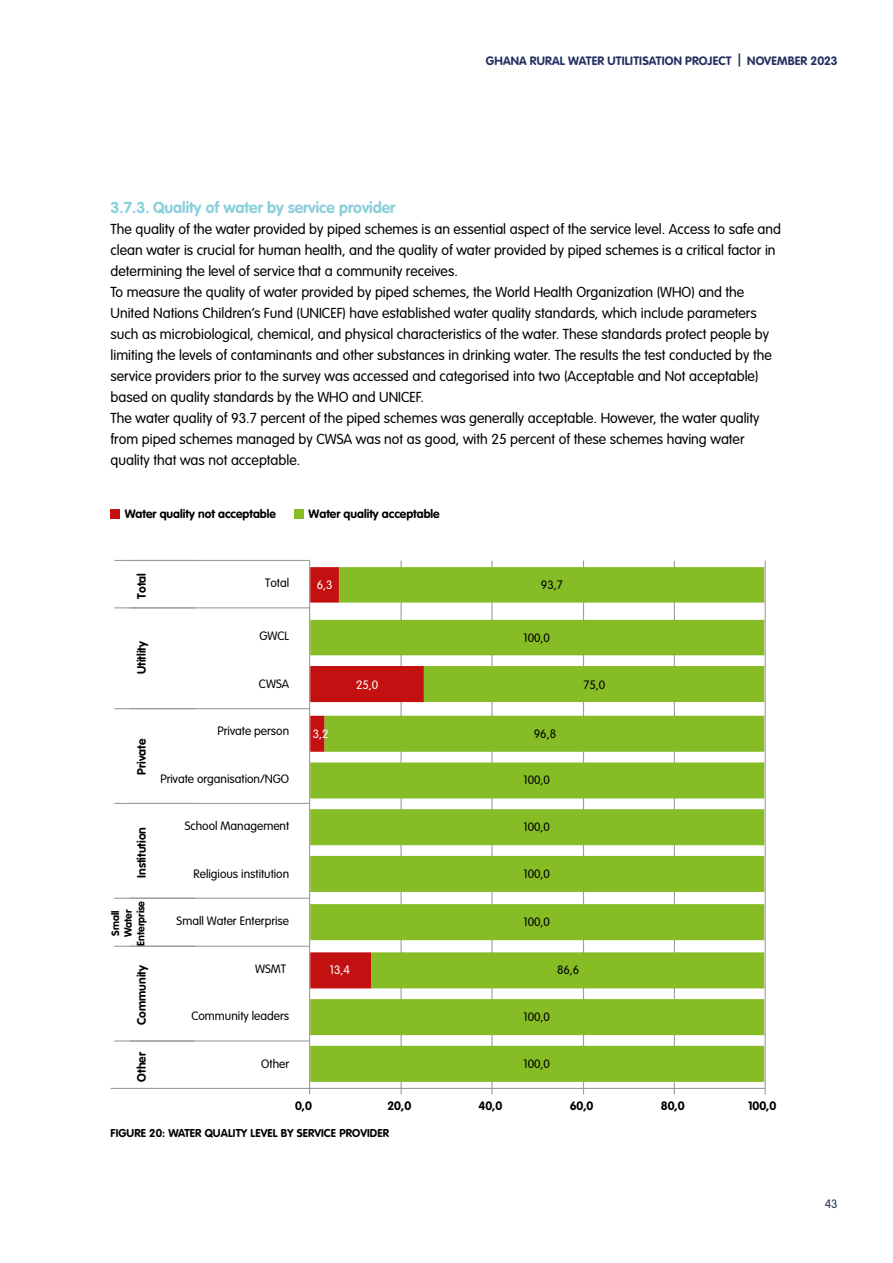
<style>
.page{position:relative;width:893px;height:1263px;background:#fff}
.page>*{position:absolute;margin:0;border:0;box-sizing:border-box;transform-origin:0 0}
.subparagraaf{font:700 15.75px "VAG Rounded Std";color:#8acfda}
.body{font:300 14.25px/21px "VAG Rounded Std";color:#000}
.t1{font:300 12px "VAG Rounded Std";color:#000}
.t2{font:700 12px "VAG Rounded Std";color:#000}
.t3{font:700 12px "VAG Rounded Std";letter-spacing:.015em;color:#233060}
.t4{font:300 12px "VAG Rounded Std";color:#fff}
.t5{font:300 12px "VAG Rounded Std";color:#233060}
.bijschriften{font:700 11.25px "VAG Rounded Std";letter-spacing:.01em;color:#000}
.t6{font:700 10.5px/12.6px "VAG Rounded Std";color:#000;text-align:center}
</style>
<div class="page">
<div style="left:111px;top:509px;width:9px;height:10px;background:#c31011"></div>
<div style="left:294px;top:509px;width:10px;height:10px;background:#86bc25"></div>
<hr style="left:401px;top:560px;width:1px;height:534px;background:#9d9d9c">
<hr style="left:491px;top:560px;width:1px;height:534px;background:#9d9d9c">
<hr style="left:583px;top:560px;width:1px;height:534px;background:#9d9d9c">
<hr style="left:674px;top:560px;width:1px;height:534px;background:#9d9d9c">
<hr style="left:765px;top:560px;width:1px;height:534px;background:#9d9d9c">
<hr style="left:309px;top:560px;width:1px;height:534px;background:#9d9d9c">
<hr style="left:130px;top:1040px;width:180px;height:1px;background:#9d9d9c">
<hr style="left:130px;top:946px;width:180px;height:1px;background:#9d9d9c">
<hr style="left:130px;top:898px;width:180px;height:1px;background:#9d9d9c">
<hr style="left:130px;top:803px;width:180px;height:1px;background:#9d9d9c">
<hr style="left:130px;top:708px;width:180px;height:1px;background:#9d9d9c">
<hr style="left:130px;top:607px;width:180px;height:1px;background:#9d9d9c">
<hr style="left:130px;top:560px;width:180px;height:1px;background:#9d9d9c">
<hr style="left:111px;top:1088px;width:654px;height:1px;background:#9d9d9c">
<hr style="left:114px;top:1040px;width:81px;height:1px;background:#9d9d9c">
<hr style="left:114px;top:946px;width:81px;height:1px;background:#9d9d9c">
<hr style="left:114px;top:898px;width:81px;height:1px;background:#9d9d9c">
<hr style="left:114px;top:803px;width:81px;height:1px;background:#9d9d9c">
<hr style="left:114px;top:708px;width:81px;height:1px;background:#9d9d9c">
<hr style="left:114px;top:607px;width:81px;height:1px;background:#9d9d9c">
<hr style="left:114px;top:560px;width:81px;height:1px;background:#9d9d9c">
<svg style="left:310px;top:567px;width:454px;height:515px;fill:#86bc25"></svg>
<p class="t3" style="left:486px;top:53px;width:353px">GHANA RURAL WATER UTILITISATION PROJECT | NOVEMBER 2023</p>
<h3 class="subparagraaf" style="left:111px;top:198px;width:286px">3.7.3. Quality of water by service provider</h3>
<p class="body" style="left:111px;top:219px;width:672px">The quality of the water provided by piped schemes is an essential aspect of the service level. Access to safe and clean water is crucial for human health, and the quality of water provided by piped schemes is a critical factor in determining the level of service that a community receives.</p>
<p class="body" style="left:111px;top:282px;width:663px">To measure the quality of water provided by piped schemes, the World Health Organization (WHO) and the United Nations Children’s Fund (UNICEF) have established water quality standards, which include parameters such as microbiological, chemical, and physical characteristics of the water. These standards protect people by limiting the levels of contaminants and other substances in drinking water. The results the test conducted by the service providers prior to the survey was accessed and categorised into two (Acceptable and Not acceptable) based on quality standards by the WHO and UNICEF.</p>
<p class="body" style="left:111px;top:408px;width:650px">The water quality of 93.7 percent of the piped schemes was generally acceptable. However, the water quality from piped schemes managed by CWSA was not as good, with 25 percent of these schemes having water quality that was not acceptable.</p>
<p class="t2" style="left:125px;top:507px;width:153px">Water quality not acceptable</p>
<p class="t2" style="left:309px;top:507px;width:133px">Water quality acceptable</p>
<p class="t2" style="left:135px;top:598px;width:27px;rotate:-90deg">Total</p>
<p class="t1" style="left:265px;top:576px;width:26px">Total</p>
<p class="t4" style="left:317px;top:578px;width:17px">6,3</p>
<p class="t1" style="left:541px;top:578px;width:23px">93,7</p>
<p class="t2" style="left:135px;top:674px;width:34px;rotate:-90deg">Utitlity</p>
<p class="t1" style="left:259px;top:629px;width:31px">GWCL</p>
<p class="t1" style="left:523px;top:631px;width:28px">100,0</p>
<p class="t1" style="left:259px;top:677px;width:32px">CWSA</p>
<p class="t4" style="left:356px;top:677px;width:24px">25,0</p>
<p class="t1" style="left:583px;top:677px;width:23px">75,0</p>
<p class="t2" style="left:135px;top:774px;width:37px;rotate:-90deg">Private</p>
<p class="t1" style="left:218px;top:724px;width:73px">Private person</p>
<p class="t1" style="left:160px;top:772px;width:130px">Private organisation/NGO</p>
<p class="t4" style="left:313px;top:727px;width:17px">3,2</p>
<p class="t1" style="left:534px;top:727px;width:24px">96,8</p>
<p class="t1" style="left:523px;top:773px;width:28px">100,0</p>
<p class="t2" style="left:135px;top:878px;width:52px;rotate:-90deg">Institution</p>
<p class="t1" style="left:185px;top:819px;width:106px">School Management</p>
<p class="t1" style="left:194px;top:866px;width:97px">Religious institution</p>
<p class="t1" style="left:523px;top:820px;width:28px">100,0</p>
<p class="t1" style="left:523px;top:867px;width:28px">100,0</p>
<p class="t6" style="left:110px;top:946px;width:46px;rotate:-90deg">Small<br>Water<br>Enterprise</p>
<p class="t1" style="left:177px;top:914px;width:114px">Small Water Enterprise</p>
<p class="t1" style="left:523px;top:915px;width:28px">100,0</p>
<p class="t2" style="left:135px;top:1025px;width:61px;rotate:-90deg">Community</p>
<p class="t1" style="left:255px;top:962px;width:33px">WSMT</p>
<p class="t1" style="left:191px;top:1009px;width:99px">Community leaders</p>
<p class="t4" style="left:330px;top:963px;width:22px">13,4</p>
<p class="t1" style="left:557px;top:963px;width:24px">86,6</p>
<p class="t1" style="left:523px;top:1010px;width:28px">100,0</p>
<p class="t2" style="left:135px;top:1081px;width:31px;rotate:-90deg">Other</p>
<p class="t1" style="left:261px;top:1057px;width:29px">Other</p>
<p class="t1" style="left:523px;top:1057px;width:28px">100,0</p>
<p class="t2" style="left:295px;top:1098px;width:18px">0,0</p>
<p class="t2" style="left:387px;top:1098px;width:25px">20,0</p>
<p class="t2" style="left:478px;top:1098px;width:25px">40,0</p>
<p class="t2" style="left:570px;top:1098px;width:25px">60,0</p>
<p class="t2" style="left:661px;top:1098px;width:25px">80,0</p>
<p class="t2" style="left:748px;top:1098px;width:30px">100,0</p>
<p class="bijschriften" style="left:111px;top:1126px;width:280px">FIGURE 20: WATER QUALITY LEVEL BY SERVICE PROVIDER</p>
<p class="t5" style="left:825px;top:1196px;width:14px">43</p>
</div>
